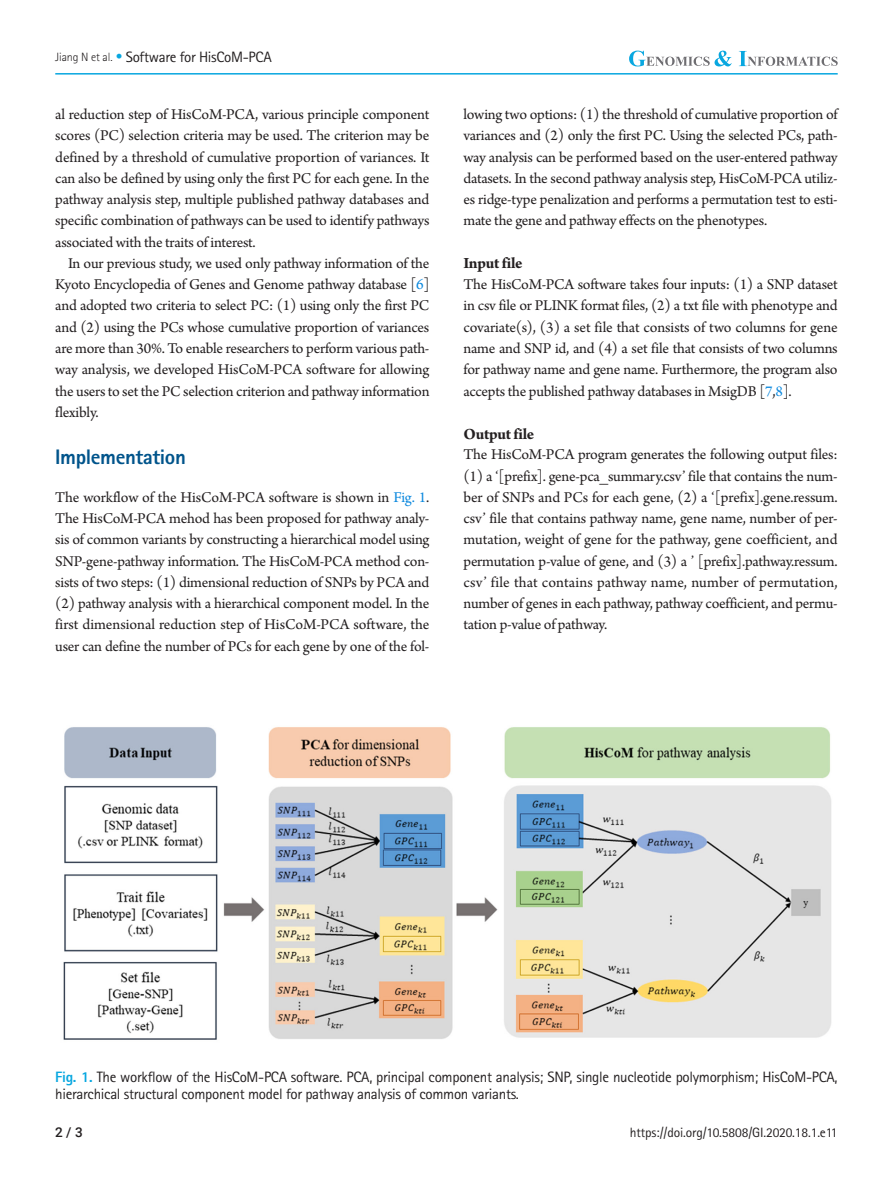
<style>
.page{position:relative;width:893px;height:1191px;background:#fff}
.page>*{position:absolute;margin:0;border:0;box-sizing:border-box;transform-origin:0 0}
.body-title{font:800 21px "Rotis Sans Serif Std";letter-spacing:-.02em;color:#00548b}
.body-sub-title{font:700 16.5px "Arno Pro";letter-spacing:-.015em;color:#231f20}
.body{font:15.75px/21.3px "Arno Pro";letter-spacing:-.015em;color:#231f20;text-align:justify}
.fig-caption{font:15px/16.5px "Rotis Sans Serif Std";letter-spacing:-.02em;color:#231f20}
.t1{font:13.5px "Rotis Sans Serif Std";letter-spacing:-.01em;color:#231f20}
.t2{font:500 13.5px "Roboto";color:#231f20}
.s1{font-weight:300;font-size:12px}
.s2{font-size:13.5px;color:#08a7e0}
.s3{color:#0b88de}
.s4{font-weight:800;color:#08a7e0}
</style>
<div class="page">
<img style="left:63px;top:727px;width:768px;height:313px">
<hr style="left:55px;top:73px;width:783px;height:2px;background:#08a7e0">
<svg style="left:629px;top:51px;width:209px;height:15px"></svg>
<p class="fig-caption" style="left:55px;top:48px;width:218px"><span class="s1">Jiang N et al.</span> <span class="s2">•</span> Software for HisCoM-PCA</p>
<p class="body" style="left:55px;top:104px;width:376px">al reduction step of HisCoM-PCA, various principle component scores (PC) selection criteria may be used. The criterion may be defined by a threshold of cumulative proportion of variances. It can also be defined by using only the first PC for each gene. In the pathway analysis step, multiple published pathway databases and specific combination of pathways can be used to identify pathways associated with the traits of interest.</p>
<p class="body" style="left:55px;top:253px;width:376px;text-indent:13px">In our previous study, we used only pathway information of the Kyoto Encyclopedia of Genes and Genome pathway database [<span class="s3">6</span>] and adopted two criteria to select PC: (1) using only the first PC and (2) using the PCs whose cumulative proportion of variances are more than 30%. To enable researchers to perform various path&shy;way analysis, we developed HisCoM-PCA software for allowing the users to set the PC selection criterion and pathway information flexibly.</p>
<p class="body-title" style="left:55px;top:443px;width:132px">Implementation</p>
<p class="body" style="left:55px;top:487px;width:376px">The workflow of the HisCoM-PCA software is shown in <span class="s3">Fig. 1</span>.<br>The HisCoM-PCA mehod has been proposed for pathway analy&shy;sis of common variants by constructing a hierarchical model using SNP-gene-pathway information. The HisCoM-PCA method con&shy;sists of two steps: (1) dimensional reduction of SNPs by PCA and (2) pathway analysis with a hierarchical component model. In the first dimensional reduction step of HisCoM-PCA software, the user can define the number of PCs for each gene by one of the fol-</p>
<p class="body" style="left:463px;top:104px;width:376px">lowing two options: (1) the threshold of cumulative proportion of variances and (2) only the first PC. Using the selected PCs, path&shy;way analysis can be performed based on the user-entered pathway datasets. In the second pathway analysis step, HisCoM-PCA utiliz&shy;es ridge-type penalization and performs a permutation test to esti&shy;mate the gene and pathway effects on the phenotypes.</p>
<p class="body-sub-title" style="left:463px;top:254px;width:61px">Input file</p>
<p class="body" style="left:463px;top:275px;width:376px">The HisCoM-PCA software takes four inputs: (1) a SNP dataset in csv file or PLINK format files, (2) a txt file with phenotype and covariate(s), (3) a set file that consists of two columns for gene name and SNP id, and (4) a set file that consists of two columns for pathway name and gene name. Furthermore, the program also accepts the published pathway databases in MsigDB [<span class="s3">7</span>,<span class="s3">8</span>].</p>
<p class="body-sub-title" style="left:463px;top:424px;width:72px">Output file</p>
<p class="body" style="left:463px;top:445px;width:376px">The HisCoM-PCA program generates the following output files: (1) a ‘[prefix]. gene-pca_summary.csv’ file that contains the num&shy;ber of SNPs and PCs for each gene, (2) a ‘[prefix].gene.ressum. csv’ file that contains pathway name, gene name, number of per&shy;mutation, weight of gene for the pathway, gene coefficient, and permutation p-value of gene, and (3) a ’ [prefix].pathway.ressum. csv’ file that contains pathway name, number of permutation, number of genes in each pathway, pathway coefficient, and permu&shy;tation p-value of pathway.</p>
<p class="fig-caption" style="left:55px;top:1068px;width:784px"><span class="s4">Fig. 1.</span> The workflow of the HisCoM-PCA software. PCA, principal component analysis; SNP, single nucleotide polymorphism; HisCoM-PCA, hierarchical structural component model for pathway analysis of common variants.</p>
<p class="t2" style="left:55px;top:1123px;width:29px">2 / 3</p>
<p class="t1" style="left:630px;top:1124px;width:209px">https://doi.org/10.5808/GI.2020.18.1.e11</p>
</div>
